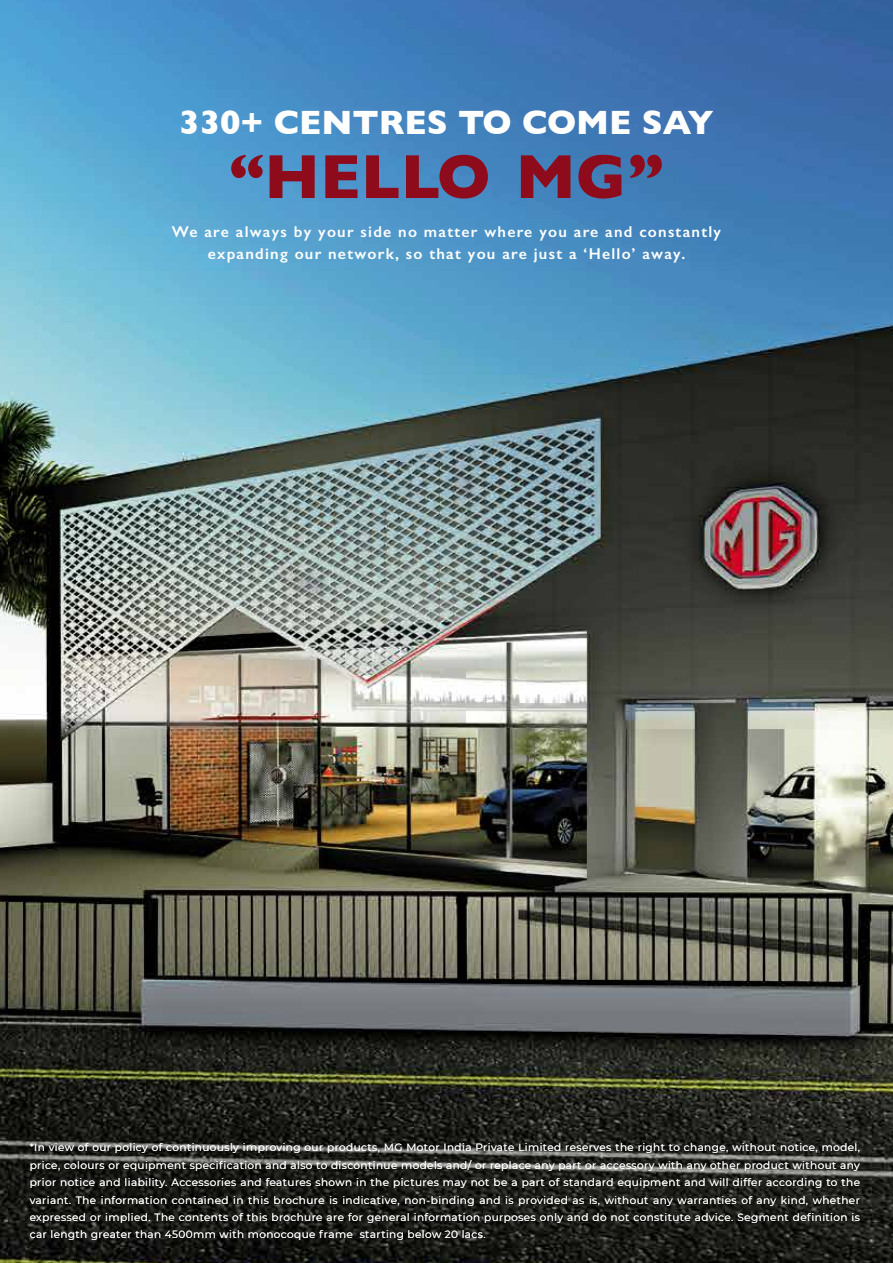
<style>
.page{position:relative;width:893px;height:1263px;background:#fff}
.page>*{position:absolute;margin:0;border:0;box-sizing:border-box;transform-origin:0 0}
.t1{font:700 63px "Gill Sans";color:#8e0b1c}
.t2{font:700 34.35px "Gill Sans";color:#fff}
.t3{font:600 15.75px/21.5px "Gill Sans";letter-spacing:.08em;color:#fff;text-align:center}
.t4{font:10.5px/17.4px "Montserrat";letter-spacing:.04em;color:#fff;text-align:justify}
</style>
<div class="page">
<img style="left:0;top:0;width:893px;height:1263px">
<h2 class="t2" style="left:179px;top:95px;width:536px">330+ CENTRES TO COME SAY</h2>
<h1 class="t1" style="left:229px;top:127px;width:437px">“HELLO MG”</h1>
<h3 class="t3" style="left:172px;top:221px;width:551px">We are always by your side no matter where you are and constantly expanding our network, so that you are just a ‘Hello’ away.</h3>
<p class="t4" style="left:30px;top:1138px;width:832px">*In view of our policy of continuously improving our products, MG Motor India Private Limited reserves the right to change, without notice, model, price, colours or equipment specification and also to discontinue models and/ or replace any part or accessory with any other product without any prior notice and liability. Accessories and features shown in the pictures may not be a part of standard equipment and will differ according to the variant. The information contained in this brochure is indicative, non-binding and is provided as is, without any warranties of any kind, whether expressed or implied. The contents of this brochure are for general information purposes only and do not constitute advice. Segment definition is car length greater than 4500mm with monocoque frame starting below 20 lacs.</p>
</div>
